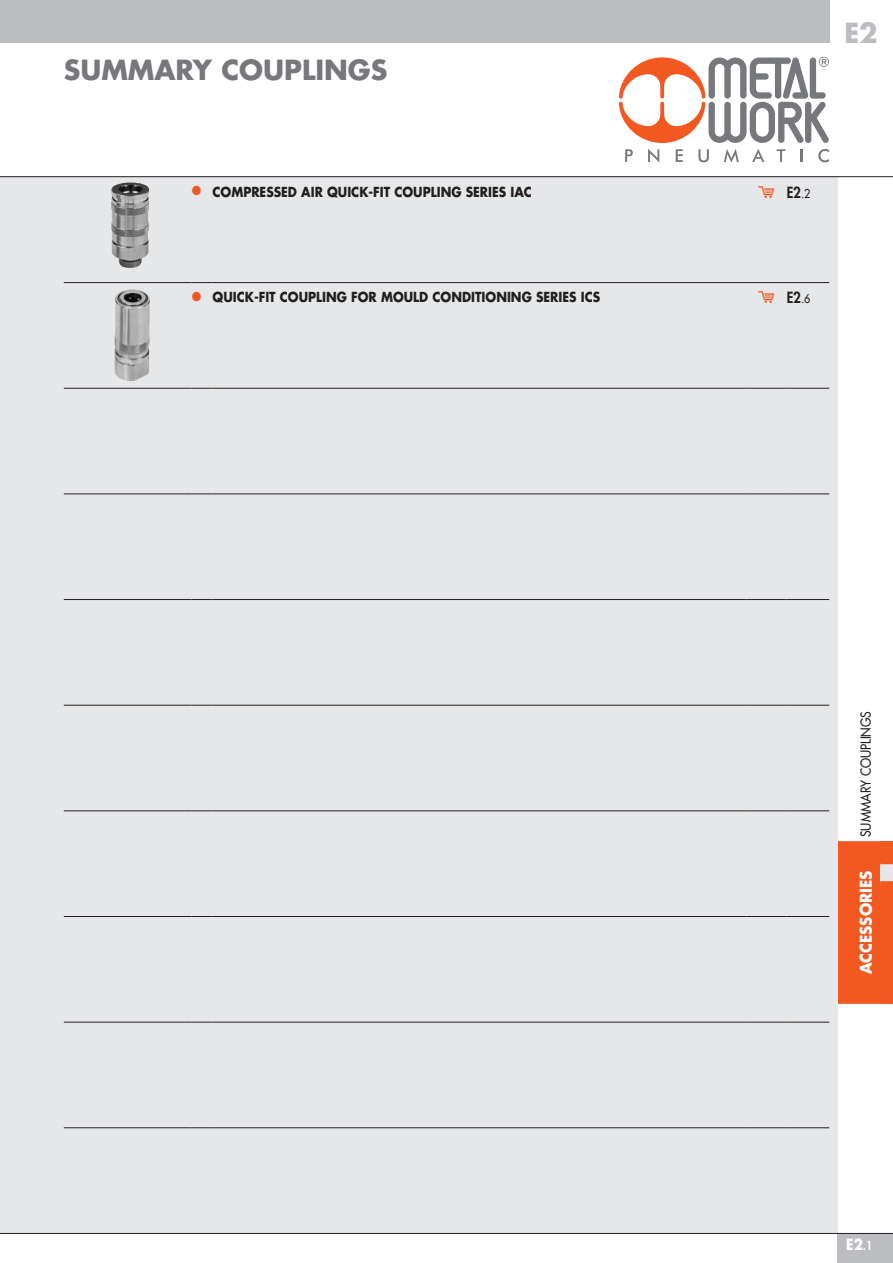
<style>
.page{position:relative;width:893px;height:1263px;background:#fff}
.page>*{position:absolute;margin:0;border:0;box-sizing:border-box;transform-origin:0 0}
.t1{font:700 27px "Futura Std";color:#76787b}
.t2{font:700 27px "Futura Std";color:#bcbdc0}
.t3{font:700 15.75px "Futura Std";color:#fff;scale:.95 1}
.t4{font:15.75px "Metal Work Pneumatic";color:#f15921}
.t5{font:800 15px "Futura Std";color:#231f20;scale:.9 1}
.t6{font:700 15px "Futura Std";color:#fff;scale:.9 1}
.t7{font:700 13.5px "Futura Std";color:#231f20;scale:.9 1}
.t8{font:500 13.5px "Futura Std";color:#231f20;scale:.9 1}
.s1{font-family:"European Pi Three";font-weight:400;color:#f15921}
.s2{font-weight:500;font-size:12px}
.s3{font-weight:800;font-size:12px}
</style>
<div class="page">
<div style="left:838px;top:1233px;width:55px;height:30px;background:#bcbdc0"></div>
<div style="left:0;top:0;width:829px;height:43px;background:#bcbdc0"></div>
<svg style="left:625px;top:149px;width:8px;height:13px"></svg>
<svg style="left:648px;top:149px;width:11px;height:13px"></svg>
<svg style="left:676px;top:149px;width:7px;height:13px"></svg>
<svg style="left:698px;top:149px;width:11px;height:13px"></svg>
<svg style="left:724px;top:149px;width:15px;height:13px"></svg>
<svg style="left:752px;top:149px;width:12px;height:13px"></svg>
<svg style="left:777px;top:149px;width:8px;height:13px"></svg>
<svg style="left:800px;top:149px;width:2px;height:13px"></svg>
<svg style="left:818px;top:149px;width:11px;height:13px"></svg>
<svg style="left:619px;top:57px;width:210px;height:86px"></svg>
<div style="left:838px;top:840px;width:55px;height:165px;background:#f15921"></div>
<hr style="left:838px;top:838px;width:55px;height:3px;background:#fff">
<hr style="left:838px;top:1004px;width:55px;height:3px;background:#fff">
<div style="left:880px;top:863px;width:13px;height:20px;background:#e6e7e9"></div>
<svg style="left:880px;top:863px;width:13px;height:1px"></svg>
<svg style="left:880px;top:881px;width:13px;height:2px"></svg>
<div style="left:0;top:176px;width:838px;height:1057px;background:#e6e7e9"></div>
<img style="left:114px;top:289px;width:36px;height:92px">
<img style="left:111px;top:182px;width:39px;height:86px">
<hr style="left:64px;top:282px;width:127px;height:1px;background:#231f20">
<svg style="left:191px;top:282px;width:22px;height:1px"></svg>
<hr style="left:213px;top:282px;width:533px;height:1px;background:#231f20">
<hr style="left:746px;top:282px;width:41px;height:1px;background:#231f20">
<hr style="left:787px;top:282px;width:42px;height:1px;background:#231f20">
<hr style="left:64px;top:388px;width:127px;height:1px;background:#231f20">
<svg style="left:191px;top:388px;width:22px;height:1px"></svg>
<hr style="left:213px;top:388px;width:533px;height:1px;background:#231f20">
<hr style="left:746px;top:388px;width:41px;height:1px;background:#231f20">
<hr style="left:787px;top:388px;width:42px;height:1px;background:#231f20">
<hr style="left:64px;top:494px;width:127px;height:1px;background:#231f20">
<svg style="left:191px;top:494px;width:22px;height:1px"></svg>
<hr style="left:213px;top:494px;width:533px;height:1px;background:#231f20">
<hr style="left:746px;top:494px;width:41px;height:1px;background:#231f20">
<hr style="left:787px;top:494px;width:42px;height:1px;background:#231f20">
<hr style="left:64px;top:599px;width:127px;height:1px;background:#231f20">
<svg style="left:191px;top:599px;width:22px;height:1px"></svg>
<hr style="left:213px;top:599px;width:533px;height:1px;background:#231f20">
<hr style="left:746px;top:599px;width:41px;height:1px;background:#231f20">
<hr style="left:787px;top:599px;width:42px;height:1px;background:#231f20">
<hr style="left:64px;top:705px;width:127px;height:1px;background:#231f20">
<svg style="left:191px;top:705px;width:22px;height:1px"></svg>
<hr style="left:213px;top:705px;width:533px;height:1px;background:#231f20">
<hr style="left:746px;top:705px;width:41px;height:1px;background:#231f20">
<hr style="left:787px;top:705px;width:42px;height:1px;background:#231f20">
<hr style="left:64px;top:810px;width:127px;height:1px;background:#231f20">
<svg style="left:191px;top:810px;width:22px;height:1px"></svg>
<hr style="left:213px;top:810px;width:533px;height:1px;background:#231f20">
<hr style="left:746px;top:810px;width:41px;height:1px;background:#231f20">
<hr style="left:787px;top:810px;width:42px;height:1px;background:#231f20">
<hr style="left:64px;top:916px;width:127px;height:1px;background:#231f20">
<svg style="left:191px;top:916px;width:22px;height:1px"></svg>
<hr style="left:213px;top:916px;width:533px;height:1px;background:#231f20">
<hr style="left:746px;top:916px;width:41px;height:1px;background:#231f20">
<hr style="left:787px;top:916px;width:42px;height:1px;background:#231f20">
<hr style="left:64px;top:1022px;width:127px;height:1px;background:#231f20">
<svg style="left:191px;top:1022px;width:22px;height:1px"></svg>
<hr style="left:213px;top:1022px;width:533px;height:1px;background:#231f20">
<hr style="left:746px;top:1022px;width:41px;height:1px;background:#231f20">
<hr style="left:787px;top:1022px;width:42px;height:1px;background:#231f20">
<hr style="left:64px;top:1127px;width:127px;height:1px;background:#231f20">
<svg style="left:191px;top:1127px;width:22px;height:1px"></svg>
<hr style="left:213px;top:1127px;width:533px;height:1px;background:#231f20">
<hr style="left:746px;top:1127px;width:41px;height:1px;background:#231f20">
<hr style="left:787px;top:1127px;width:42px;height:1px;background:#231f20">
<hr style="left:0;top:176px;width:893px;height:1px;background:#231f20">
<hr style="left:0;top:1233px;width:893px;height:1px;background:#231f20">
<h1 class="t1" style="left:64px;top:52px;width:325px">SUMMARY COUPLINGS</h1>
<h1 class="t2" style="left:844px;top:14px;width:35px">E2</h1>
<p class="t7" style="left:191px;top:183px;width:380px"><span class="s1">P</span> COMPRESSED AIR QUICK-FIT COUPLING SERIES IAC</p>
<p class="t5" style="left:787px;top:183px;width:28px">E2<span class="s2">.2</span></p>
<p class="t4" style="left:758px;top:182px;width:17px">§</p>
<p class="t7" style="left:191px;top:288px;width:456px"><span class="s1">P</span> QUICK-FIT COUPLING FOR MOULD CONDITIONING SERIES ICS</p>
<p class="t5" style="left:787px;top:288px;width:28px">E2<span class="s2">.6</span></p>
<p class="t4" style="left:758px;top:288px;width:17px">§</p>
<p class="t8" style="left:857px;top:837px;width:141px;rotate:-90deg">SUMMARY COUPLINGS</p>
<p class="t3" style="left:855px;top:974px;width:111px;rotate:-90deg">ACCESSORIES</p>
<p class="t6" style="left:846px;top:1234px;width:31px">E2<span class="s3">.1</span></p>
</div>
